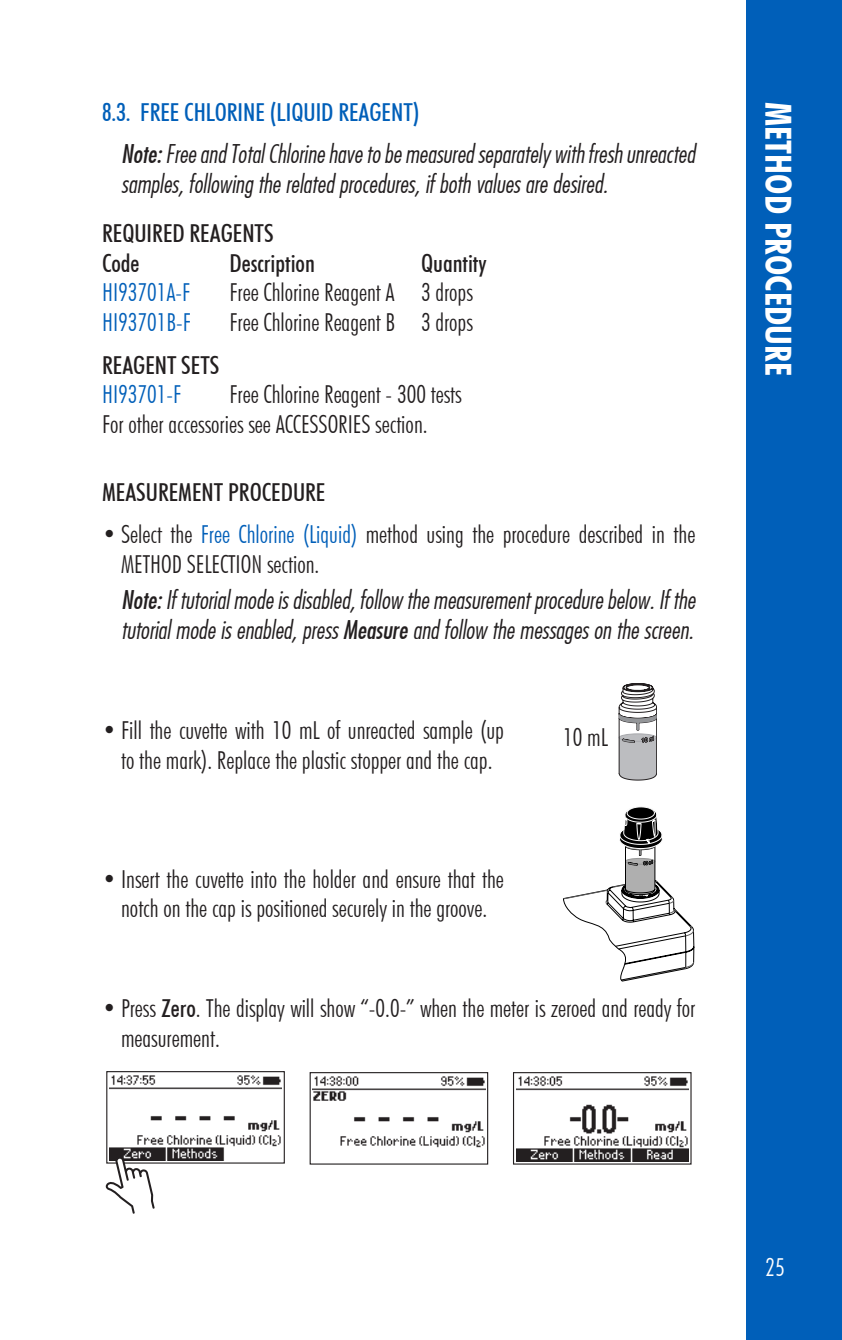
<style>
.page{position:relative;width:842px;height:1340px;background:#fff}
.page>*{position:absolute;margin:0;border:0;box-sizing:border-box;transform-origin:0 0}
.t1{font:700 condensed 36px "Futura BT";color:#fff}
.t2{font:300 condensed 24.75px/29.7px "Futura BT";color:#231f20}
.t3{font:24.75px/29.7px "Futura Lt Cn BT Italic";color:#231f20}
.t4{font:500 condensed 24.75px/29.7px "Futura BT";color:#231f20}
.t5{font:500 condensed 24.75px "Futura BT";color:#005fb9}
.t6{font:300 condensed 24.75px "Futura BT";color:#005fb9}
.t7{font:300 condensed 24.75px "Futura BT";color:#fff}
.s1{font-family:"Futura Md Cn BT Italic"}
.s2{color:#005fb9}
.s3{font-weight:500}
</style>
<div class="page">
<div style="left:746px;top:0;width:96px;height:1339px;background:#005fb9"></div>
<img style="left:109px;top:1075px;width:173px;height:85px">
<div style="left:106px;top:1071px;width:179px;height:92px;border:1px solid #231f20"></div>
<svg style="left:106px;top:1156px;width:49px;height:57px"></svg>
<img style="left:313px;top:1076px;width:172px;height:72px">
<div style="left:310px;top:1072px;width:178px;height:92px;border:1px solid #231f20"></div>
<img style="left:516px;top:1076px;width:172px;height:85px">
<div style="left:513px;top:1072px;width:178px;height:92px;border:1px solid #231f20"></div>
<svg style="left:619px;top:683px;width:38px;height:97px"></svg>
<svg style="left:563px;top:806px;width:132px;height:176px"></svg>
<p class="t5" style="left:102px;top:97px;width:319px">8.3. FREE CHLORINE (LIQUID REAGENT)</p>
<p class="t3" style="left:121px;top:139px;width:575px"><span class="s1">Note:</span> Free and Total Chlorine have to be measured separately with fresh unreacted samples, following the related procedures, if both values are desired.</p>
<p class="t4" style="left:102px;top:218px;width:173px">REQUIRED REAGENTS<br>Code</p>
<p class="t4" style="left:230px;top:248px;width:87px">Description</p>
<p class="t4" style="left:421px;top:248px;width:67px">Quantity</p>
<p class="t6" style="left:102px;top:277px;width:90px">HI93701A-F</p>
<p class="t2" style="left:230px;top:277px;width:245px">Free Chlorine Reagent A 3 drops</p>
<p class="t6" style="left:102px;top:307px;width:90px">HI93701B-F</p>
<p class="t2" style="left:230px;top:307px;width:245px">Free Chlorine Reagent B 3 drops</p>
<p class="t4" style="left:102px;top:350px;width:119px">REAGENT SETS</p>
<p class="t6" style="left:102px;top:379px;width:80px">HI93701-F</p>
<p class="t2" style="left:102px;top:379px;width:361px;text-indent:128px">Free Chlorine Reagent - 300 tests<br>For other accessories see ACCESSORIES section.</p>
<p class="t4" style="left:102px;top:477px;width:225px">MEASUREMENT PROCEDURE</p>
<p class="t2" style="left:121px;top:519px;width:576px;text-indent:-19px">• Select the <span class="s2">Free Chlorine (Liquid)</span> method using the procedure described in the<br>METHOD SELECTION section.</p>
<p class="t3" style="left:121px;top:585px;width:576px"><span class="s1">Note:</span> If tutorial mode is disabled, follow the measurement procedure below. If the tutorial mode is enabled, press <span class="s1">Measure</span> and follow the messages on the screen.</p>
<p class="t2" style="left:102px;top:715px;width:403px;text-align:center">• Fill the cuvette with 10 mL of unreacted sample (up to the mark). Replace the plastic stopper and the cap.</p>
<p class="t2" style="left:102px;top:863px;width:403px;text-align:center">• Insert the cuvette into the holder and ensure that the notch on the cap is positioned securely in the groove.</p>
<p class="t2" style="left:563px;top:721px;width:46px">10 mL</p>
<p class="t2" style="left:121px;top:993px;width:576px;text-indent:-19px">• Press <span class="s3">Zero</span>. The display will show “-0.0-” when the meter is zeroed and ready for measurement.</p>
<h1 class="t1" style="left:800px;top:102px;width:275px;rotate:90deg">METHOD PROCEDURE</h1>
<p class="t7" style="left:765px;top:1252px;width:21px">25</p>
</div>
